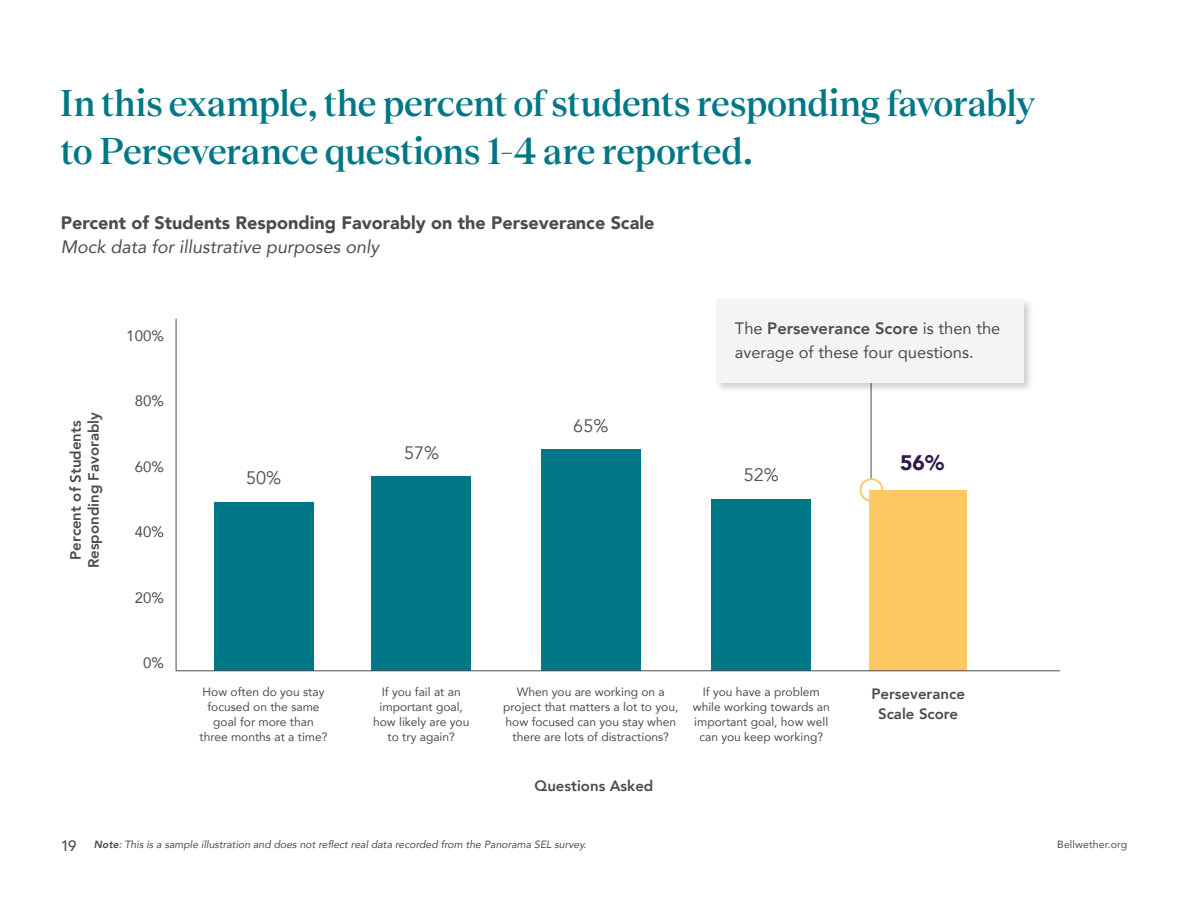
<style>
.page{position:relative;width:1188px;height:918px;background:#fff}
.page>*{position:absolute;margin:0;border:0;box-sizing:border-box;transform-origin:0 0}
.t1{font:500 39px/48px "Teodor";letter-spacing:-.015em;color:#007786}
.t2{font:900 21px "Avenir";color:#2d1949}
.t3{font:900 18px "Avenir";color:#4c4c4e}
.t4{font:italic 18px "Avenir";color:#4c4c4e}
.t5{font:18px "Avenir";color:#4c4c4e}
.t6{font:16.5px/24px "Avenir";color:#4c4c4e}
.t7{font:800 15px/18px "Avenir";color:#4c4c4e;text-align:center}
.t8{font:15px "Avenir";color:#4c4c4e}
.t9{font:500 15px "Avenir";color:#4c4c4e}
.t10{font:12px/15px "Avenir";color:#4c4c4e;text-align:center}
.t11{font:italic 10.5px "Avenir";color:#4c4c4e}
.t12{font:10.5px "Avenir";letter-spacing:.01em;color:#4c4c4e}
.s1{font-weight:800}
</style>
<div class="page">
<hr style="left:176px;top:319px;width:1px;height:352px;background:#4c4c4e">
<div style="left:860px;top:478px;width:23px;height:24px;border:2px solid #fec863;border-radius:50%"></div>
<hr style="left:871px;top:343px;width:1px;height:135px;background:#4c4c4e">
<div style="left:714px;top:297px;width:320px;height:96px;background:#000;opacity:.2"></div>
<div style="left:716px;top:299px;width:307px;height:84px;background:#f4f4f4"></div>
<div style="left:870px;top:490px;width:97px;height:180px;background:#fec863"></div>
<div style="left:214px;top:502px;width:99px;height:168px;background:#007786"></div>
<div style="left:372px;top:476px;width:99px;height:194px;background:#007786"></div>
<div style="left:541px;top:449px;width:100px;height:221px;background:#007786"></div>
<div style="left:712px;top:499px;width:99px;height:171px;background:#007786"></div>
<hr style="left:176px;top:670px;width:884px;height:1px;background:#4c4c4e">
<h1 class="t1" style="left:59px;top:77px;width:977px">In this example, the percent of students responding favorably to Perseverance questions 1-4 are reported.</h1>
<h3 class="t3" style="left:61px;top:207px;width:595px">Percent of Students Responding Favorably on the Perseverance Scale</h3>
<h3 class="t4" style="left:61px;top:235px;width:320px">Mock data for illustrative purposes only</h3>
<p class="t8" style="left:126px;top:323px;width:39px">100%</p>
<p class="t7" style="left:67px;top:568px;width:158px;rotate:-90deg">Percent of Students<br>Responding Favorably</p>
<p class="t8" style="left:135px;top:389px;width:31px">80%</p>
<p class="t8" style="left:135px;top:454px;width:31px">60%</p>
<p class="t8" style="left:135px;top:520px;width:31px">40%</p>
<p class="t8" style="left:135px;top:586px;width:31px">20%</p>
<p class="t8" style="left:143px;top:651px;width:22px">0%</p>
<h3 class="t5" style="left:246px;top:468px;width:37px">50%</h3>
<h3 class="t5" style="left:404px;top:442px;width:37px">57%</h3>
<h3 class="t5" style="left:573px;top:415px;width:37px">65%</h3>
<h3 class="t6" style="left:735px;top:316px;width:267px">The <span class="s1">Perseverance Score</span> is then the average of these four questions.</h3>
<h3 class="t5" style="left:744px;top:464px;width:37px">52%</h3>
<h2 class="t2" style="left:900px;top:445px;width:45px">56%</h2>
<p class="t10" style="left:199px;top:684px;width:130px">How often do you stay focused on the same goal for more than three months at a time?</p>
<p class="t10" style="left:373px;top:684px;width:98px">If you fail at an important goal, how likely are you to try again?</p>
<p class="t10" style="left:503px;top:684px;width:177px">When you are working on a project that matters a lot to you, how focused can you stay when there are lots of distractions?</p>
<p class="t10" style="left:693px;top:684px;width:138px">If you have a problem while working towards an important goal, how well can you keep working?</p>
<p class="t7" style="left:871px;top:685px;width:95px;line-height:19.5px">Perseverance<br>Scale Score</p>
<p class="t7" style="left:535px;top:776px;width:120px">Questions Asked</p>
<p class="t11" style="left:94px;top:838px;width:494px"><span class="s1">Note</span>: This is a sample illustration and does not reflect real data recorded from the Panorama SEL survey.</p>
<p class="t9" style="left:61px;top:832px;width:17px">19</p>
<p class="t12" style="left:1057px;top:835px;width:71px">Bellwether.org</p>
</div>
